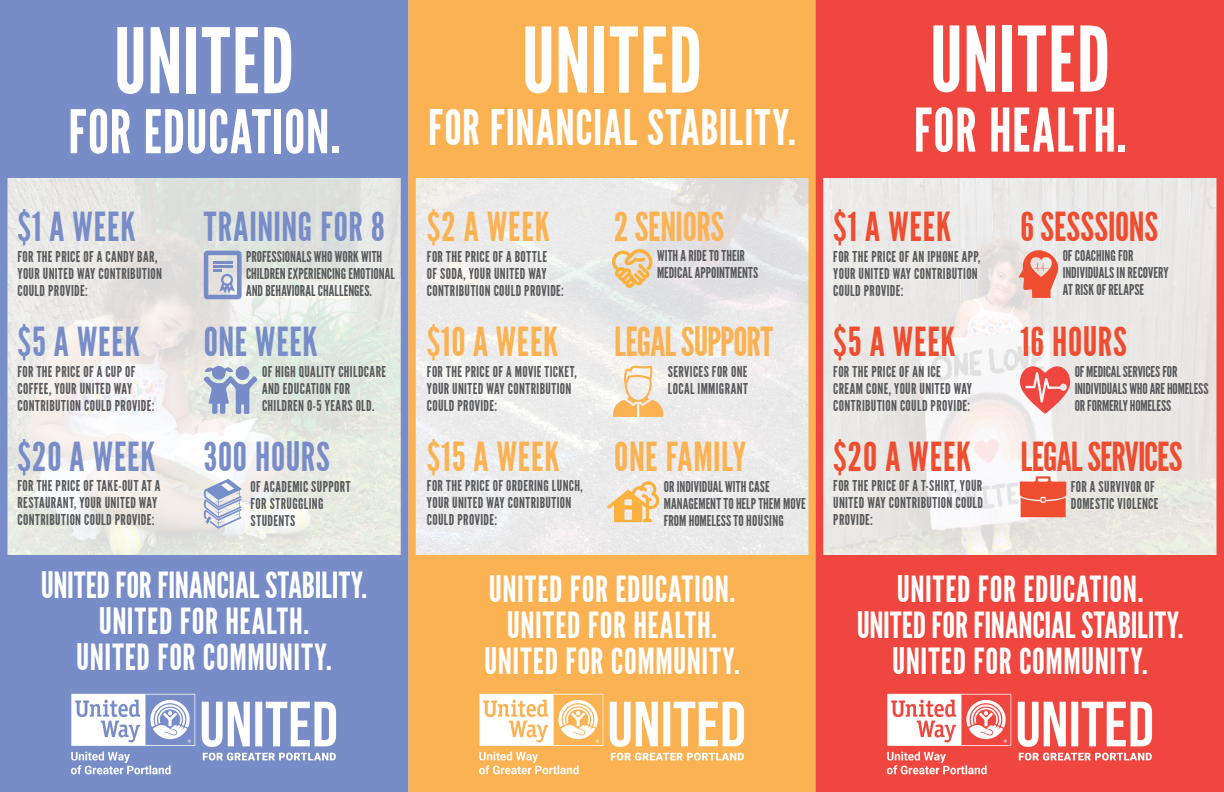
<style>
.page{position:relative;width:1224px;height:792px;background:#fff}
.page>*{position:absolute;margin:0;border:0;box-sizing:border-box;transform-origin:0 0}
.t1{font:90px "League Gothic";letter-spacing:.01em;color:#fff}
.t2{font:60px "League Gothic";letter-spacing:.01em;color:#fff}
.t3{font:49px "League Gothic";letter-spacing:.02em;color:#fff}
.t4{font:40px "League Gothic";letter-spacing:-.005em;color:#fbb253}
.t5{font:40px "League Gothic";letter-spacing:.02em;color:#788dc7}
.t6{font:40px "League Gothic";letter-spacing:.005em;color:#ef4d30}
.t7{font:40px "League Gothic";letter-spacing:-.02em;color:#ef4d30}
.t8{font:36px/36px "League Gothic";letter-spacing:.015em;color:#fff;text-align:center}
.t9{font:15px/17px "League Gothic";letter-spacing:.02em;color:#57585a}
.t10{font:15px/17px "League Gothic";color:#57585a}
.t11{font:15px/17px "League Gothic";letter-spacing:-.01em;color:#57585a}
</style>
<div class="page">
<img style="left:417px;top:177px;width:390px;height:379px">
<img style="left:825px;top:177px;width:390px;height:379px">
<img style="left:9px;top:177px;width:390px;height:379px">
<div style="left:408px;top:0;width:408px;height:792px;border:8px solid #fbb253"></div>
<div style="left:0;top:0;width:408px;height:792px;border:8px solid #788dc7"></div>
<div style="left:816px;top:556px;width:408px;height:236px;background:#ef473f"></div>
<svg style="left:204px;top:251px;width:38px;height:48px;background:#abb6d2"></svg>
<svg style="left:204px;top:365px;width:54px;height:50px;background:#b0bdd4"></svg>
<div style="left:236px;top:366px;width:13px;height:14px;background:#788dc7;border-radius:50%"></div>
<svg style="left:204px;top:479px;width:38px;height:50px"></svg>
<svg style="left:607px;top:481px;width:53px;height:41px;background:#f3d09b"></svg>
<svg style="left:613px;top:365px;width:50px;height:52px"></svg>
<svg style="left:611px;top:249px;width:43px;height:39px;background:#edcd9c"></svg>
<svg style="left:1014px;top:356px;width:62px;height:58px"></svg>
<svg style="left:1020px;top:476px;width:46px;height:41px;background:#ef674f"></svg>
<div style="left:816px;top:0;width:408px;height:792px;border:8px solid #ef473f"></div>
<div style="left:819px;top:0;width:403px;height:177px;background:#ef473f"></div>
<img style="left:886px;top:693px;width:122px;height:82px">
<img style="left:1008px;top:693px;width:144px;height:99px">
<svg style="left:1018px;top:250px;width:40px;height:48px;background:#ec8f7e"></svg>
<div style="left:5px;top:556px;width:398px;height:236px;background:#788dc7"></div>
<div style="left:5px;top:0;width:398px;height:177px;background:#788dc7"></div>
<img style="left:71px;top:693px;width:121px;height:82px">
<img style="left:192px;top:693px;width:144px;height:68px">
<div style="left:411px;top:556px;width:402px;height:236px;background:#fbb253"></div>
<div style="left:411px;top:0;width:402px;height:177px;background:#fbb253"></div>
<img style="left:479px;top:693px;width:121px;height:82px">
<img style="left:600px;top:693px;width:144px;height:68px">
<h1 class="t1" style="left:114px;top:10px;width:182px">UNITED</h1>
<h2 class="t2" style="left:68px;top:97px;width:273px">FOR EDUCATION.</h2>
<h3 class="t5" style="left:18px;top:204px;width:119px">$1 A WEEK</h3>
<p class="t9" style="left:18px;top:248px;width:146px">FOR THE PRICE OF A CANDY BAR,<br>YOUR UNITED WAY CONTRIBUTION<br>COULD PROVIDE:</p>
<h3 class="t5" style="left:18px;top:319px;width:124px">$5 A WEEK</h3>
<p class="t9" style="left:18px;top:363px;width:139px">FOR THE PRICE OF A CUP OF<br>COFFEE, YOUR UNITED WAY<br>CONTRIBUTION COULD PROVIDE:</p>
<h3 class="t5" style="left:18px;top:433px;width:140px">$20 A WEEK</h3>
<p class="t9" style="left:18px;top:478px;width:145px">FOR THE PRICE OF TAKE-OUT AT A<br>RESTAURANT, YOUR UNITED WAY<br>CONTRIBUTION COULD PROVIDE:</p>
<h3 class="t5" style="left:204px;top:204px;width:182px">TRAINING FOR 8</h3>
<p class="t10" style="left:246px;top:248px;width:150px">PROFESSIONALS WHO WORK WITH<br>CHILDREN EXPERIENCING EMOTIONAL<br>AND BEHAVIORAL CHALLENGES.</p>
<h3 class="t5" style="left:204px;top:319px;width:115px">ONE WEEK</h3>
<p class="t9" style="left:262px;top:363px;width:126px">OF HIGH QUALITY CHILDCARE<br>AND EDUCATION FOR<br>CHILDREN 0-5 YEARS OLD.</p>
<h3 class="t5" style="left:204px;top:433px;width:127px">300 HOURS</h3>
<p class="t9" style="left:251px;top:478px;width:101px">OF ACADEMIC SUPPORT<br>FOR STRUGGLING<br>STUDENTS</p>
<h3 class="t8" style="left:41px;top:568px;width:328px">UNITED FOR FINANCIAL STABILITY.<br>UNITED FOR HEALTH.<br>UNITED FOR COMMUNITY.</h3>
<h1 class="t1" style="left:522px;top:9px;width:182px">UNITED</h1>
<h3 class="t3" style="left:428px;top:99px;width:369px">FOR FINANCIAL STABILITY.</h3>
<h3 class="t4" style="left:427px;top:204px;width:124px">$2 A WEEK</h3>
<p class="t9" style="left:427px;top:248px;width:139px">FOR THE PRICE OF A BOTTLE<br>OF SODA, YOUR UNITED WAY<br>CONTRIBUTION COULD PROVIDE:</p>
<h3 class="t4" style="left:427px;top:319px;width:133px">$10 A WEEK</h3>
<p class="t9" style="left:427px;top:363px;width:151px">FOR THE PRICE OF A MOVIE TICKET,<br>YOUR UNITED WAY CONTRIBUTION<br>COULD PROVIDE:</p>
<h3 class="t4" style="left:427px;top:433px;width:134px">$15 A WEEK</h3>
<p class="t9" style="left:427px;top:478px;width:157px">FOR THE PRICE OF ORDERING LUNCH,<br>YOUR UNITED WAY CONTRIBUTION<br>COULD PROVIDE:</p>
<h3 class="t4" style="left:614px;top:204px;width:112px">2 SENIORS</h3>
<p class="t9" style="left:657px;top:248px;width:103px">WITH A RIDE TO THEIR<br>MEDICAL APPOINTMENTS</p>
<h3 class="t4" style="left:614px;top:319px;width:160px">LEGAL SUPPORT</h3>
<p class="t9" style="left:668px;top:363px;width:82px">SERVICES FOR ONE<br>LOCAL IMMIGRANT</p>
<h3 class="t4" style="left:614px;top:434px;width:133px">ONE FAMILY</h3>
<p class="t9" style="left:664px;top:478px;width:143px">OR INDIVIDUAL WITH CASE<br>MANAGEMENT TO HELP THEM MOVE<br>FROM HOMELESS TO HOUSING</p>
<h3 class="t8" style="left:484px;top:572px;width:257px">UNITED FOR EDUCATION.<br>UNITED FOR HEALTH.<br>UNITED FOR COMMUNITY.</h3>
<h1 class="t1" style="left:930px;top:8px;width:182px">UNITED</h1>
<h2 class="t2" style="left:914px;top:96px;width:214px">FOR HEALTH.</h2>
<h3 class="t6" style="left:833px;top:204px;width:119px">$1 A WEEK</h3>
<p class="t9" style="left:833px;top:248px;width:149px">FOR THE PRICE OF AN IPHONE APP,<br>YOUR UNITED WAY CONTRIBUTION<br>COULD PROVIDE:</p>
<h3 class="t6" style="left:833px;top:319px;width:124px">$5 A WEEK</h3>
<p class="t9" style="left:833px;top:363px;width:140px">FOR THE PRICE OF AN ICE<br>CREAM CONE, YOUR UNITED WAY<br>CONTRIBUTION COULD PROVIDE:</p>
<h3 class="t6" style="left:833px;top:433px;width:140px">$20 A WEEK</h3>
<p class="t9" style="left:833px;top:478px;width:151px;text-align:justify">FOR THE PRICE OF A T-SHIRT, YOUR UNITED WAY CONTRIBUTION COULD PROVIDE:</p>
<h3 class="t6" style="left:1021px;top:204px;width:139px">6 SESSSIONS</h3>
<p class="t10" style="left:1063px;top:248px;width:108px">OF COACHING FOR<br>INDIVIDUALS IN RECOVERY<br>AT RISK OF RELAPSE</p>
<h3 class="t6" style="left:1021px;top:319px;width:108px">16 HOURS</h3>
<p class="t11" style="left:1075px;top:363px;width:135px">OF MEDICAL SERVICES FOR<br>INIDIVIDUALS WHO ARE HOMELESS<br>OR FORMERLY HOMELESS</p>
<h3 class="t7" style="left:1021px;top:433px;width:163px">LEGAL SERVICES</h3>
<p class="t9" style="left:1071px;top:478px;width:89px">FOR A SURVIVOR OF<br>DOMESTIC VIOLENCE</p>
<h3 class="t8" style="left:857px;top:572px;width:328px">UNITED FOR EDUCATION.<br>UNITED FOR FINANCIAL STABILITY.<br>UNITED FOR COMMUNITY.</h3>
</div>
